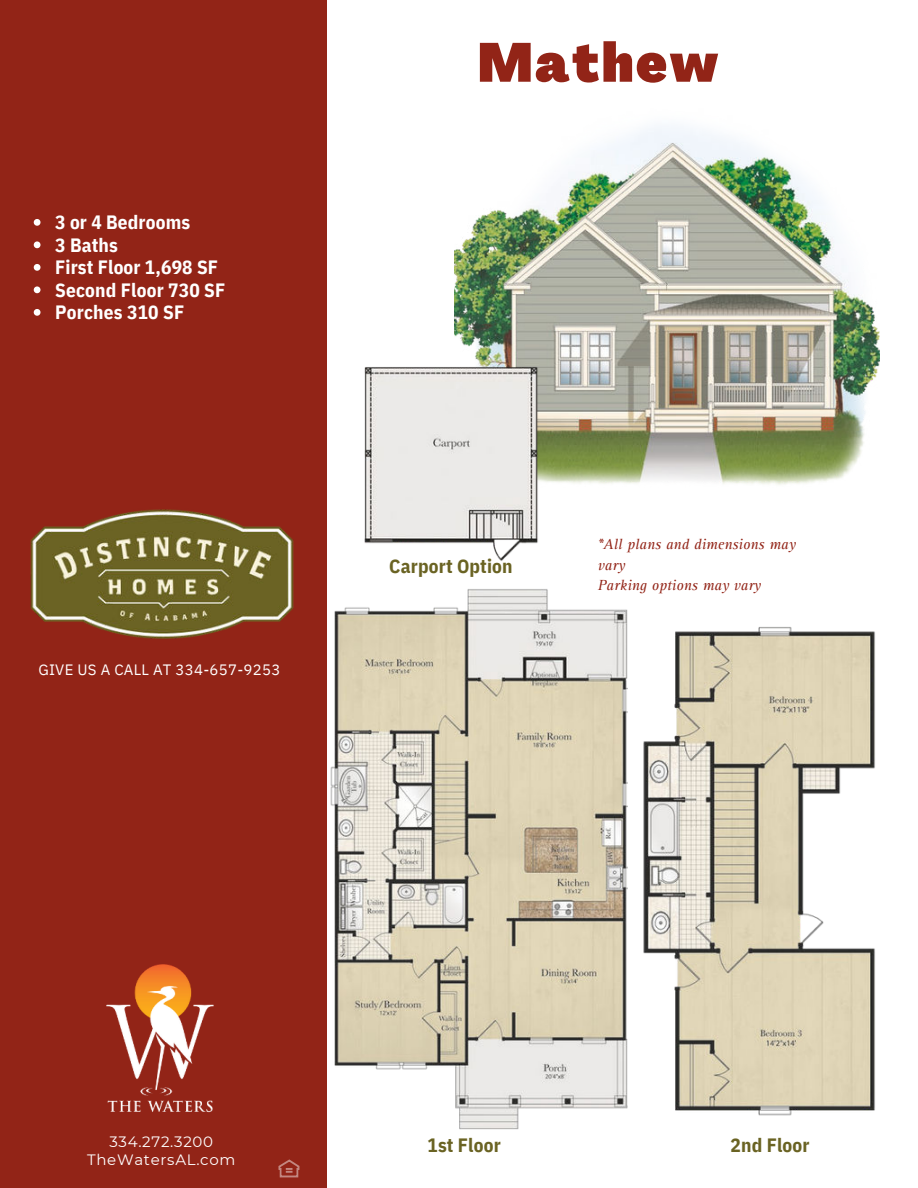
<style>
.page{position:relative;width:918px;height:1188px;background:#fff}
.page>*{position:absolute;margin:0;border:0;box-sizing:border-box;transform-origin:0 0}
.t1{font:900 condensed 54px "Agrandir";letter-spacing:.05em;color:#922417}
.t2{font:700 19.2px/22.5px "IBM Plex Sans Cond";letter-spacing:.01em;color:#fff}
.t3{font:700 19.2px "IBM Plex Sans Cond";letter-spacing:.01em;color:#6a6323}
.t4{font:italic 15px/20.2px "Rotis Serif";letter-spacing:.005em;color:#922417}
.t5{font:15px/18px "Montserrat";letter-spacing:.05em;color:#fff;text-align:center}
.t6{font:15px "IBM Plex Sans";letter-spacing:.015em;color:#fff}
</style>
<div class="page">
<div style="left:0;top:0;width:326px;height:1188px;background:#922417"></div>
<img style="left:30px;top:509px;width:264px;height:130px">
<img style="left:455px;top:126px;width:424px;height:359px">
<img style="left:326px;top:579px;width:302px;height:560px">
<img style="left:643px;top:627px;width:232px;height:489px">
<img style="left:364px;top:361px;width:184px;height:200px">
<svg style="left:34px;top:219px;width:6px;height:7px"></svg>
<svg style="left:34px;top:241px;width:6px;height:7px"></svg>
<svg style="left:34px;top:264px;width:6px;height:7px"></svg>
<svg style="left:34px;top:286px;width:6px;height:7px"></svg>
<svg style="left:34px;top:309px;width:6px;height:7px"></svg>
<img style="left:106px;top:964px;width:108px;height:149px">
<svg style="left:278px;top:1159px;width:21px;height:18px"></svg>
<p class="t2" style="left:55px;top:209px;width:172px">3 or 4 Bedrooms<br>3 Baths<br>First Floor 1,698 SF<br>Second Floor 730 SF<br>Porches 310 SF</p>
<p class="t6" style="left:38px;top:658px;width:243px">GIVE US A CALL AT 334-657-9253</p>
<h1 class="t1" style="left:478px;top:28px;width:242px">Mathew</h1>
<p class="t3" style="left:389px;top:551px;width:125px">Carport Option</p>
<p class="t4" style="left:598px;top:535px;width:199px">*All plans and dimensions may vary<br>Parking options may vary</p>
<p class="t5" style="left:87px;top:1132px;width:150px">334.272.3200<br>TheWatersAL.com</p>
<p class="t3" style="left:427px;top:1130px;width:75px">1st Floor</p>
<p class="t3" style="left:731px;top:1130px;width:80px">2nd Floor</p>
</div>
